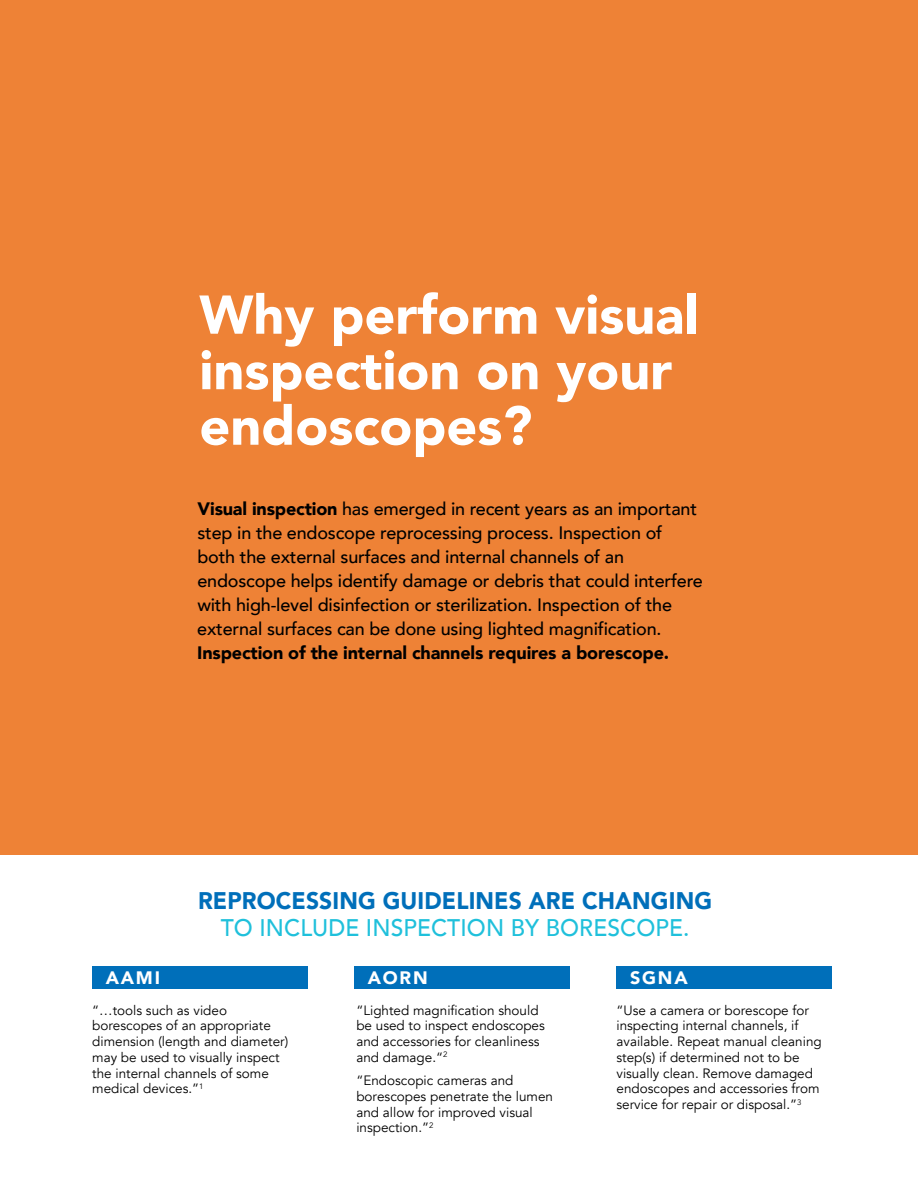
<style>
.page{position:relative;width:918px;height:1188px;background:#fff}
.page>*{position:absolute;margin:0;border:0;box-sizing:border-box;transform-origin:0 0}
.t1{font:900 54px/55.5px "Avenir";color:#fff}
.t2{font:900 24px "Avenir";letter-spacing:.005em;color:#006fba;scale:.95 1}
.t3{font:500 24px "Avenir";letter-spacing:.005em;color:#1fc0db;scale:.95 1}
.t4{font:500 18px/24px "Avenir";letter-spacing:-.015em;color:#000}
.t5{font:900 18px "Avenir";letter-spacing:-.015em;color:#000}
.t6{font:900 18px "Avenir";letter-spacing:.1em;color:#fff}
.t7{font:13.5px/15.8px "Avenir";color:#000}
.s1{font-weight:900}
</style>
<div class="page">
<div style="left:0;top:0;width:918px;height:854px;background:#ee8236"></div>
<div style="left:616px;top:966px;width:216px;height:22px;background:#006fba"></div>
<div style="left:92px;top:966px;width:216px;height:23px;background:#006fba"></div>
<div style="left:354px;top:966px;width:216px;height:22px;background:#006fba"></div>
<h1 class="t1" style="left:199px;top:286px;width:500px">Why perform visual inspection on your endoscopes?</h1>
<p class="t4" style="left:197px;top:496px;width:507px"><span class="s1">Visual inspection</span> has emerged in recent years as an important step in the endoscope reprocessing process. Inspection of both the external surfaces and internal channels of an endoscope helps identify damage or debris that could interfere with high-level disinfection or sterilization. Inspection of the external surfaces can be done using lighted magnification.</p>
<h3 class="t5" style="left:197px;top:638px;width:473px">Inspection of the internal channels requires a borescope.</h3>
<h2 class="t2" style="left:198px;top:880px;width:543px">REPROCESSING GUIDELINES ARE CHANGING</h2>
<h2 class="t3" style="left:221px;top:907px;width:495px">TO INCLUDE INSPECTION BY BORESCOPE.</h2>
<h3 class="t6" style="left:630px;top:962px;width:59px">SGNA</h3>
<p class="t7" style="left:356px;top:1002px;width:190px">“Lighted magnification should be used to inspect endoscopes and accessories for cleanliness and damage.“<sup>2</sup></p>
<p class="t7" style="left:356px;top:1073px;width:198px">“Endoscopic cameras and borescopes penetrate the lumen and allow for improved visual inspection.”<sup>2</sup></p>
<h3 class="t6" style="left:368px;top:962px;width:62px">AORN</h3>
<h3 class="t6" style="left:106px;top:962px;width:56px">AAMI</h3>
<p class="t7" style="left:92px;top:1002px;width:198px">“…tools such as video borescopes of an appropriate dimension (length and diameter) may be used to visually inspect the internal channels of some medical devices.”<sup>1</sup></p>
<p class="t7" style="left:616px;top:1002px;width:207px">“Use a camera or borescope for inspecting internal channels, if available. Repeat manual cleaning step(s) if determined not to be visually clean. Remove damaged endoscopes and accessories from service for repair or disposal.”<sup>3</sup></p>
</div>
